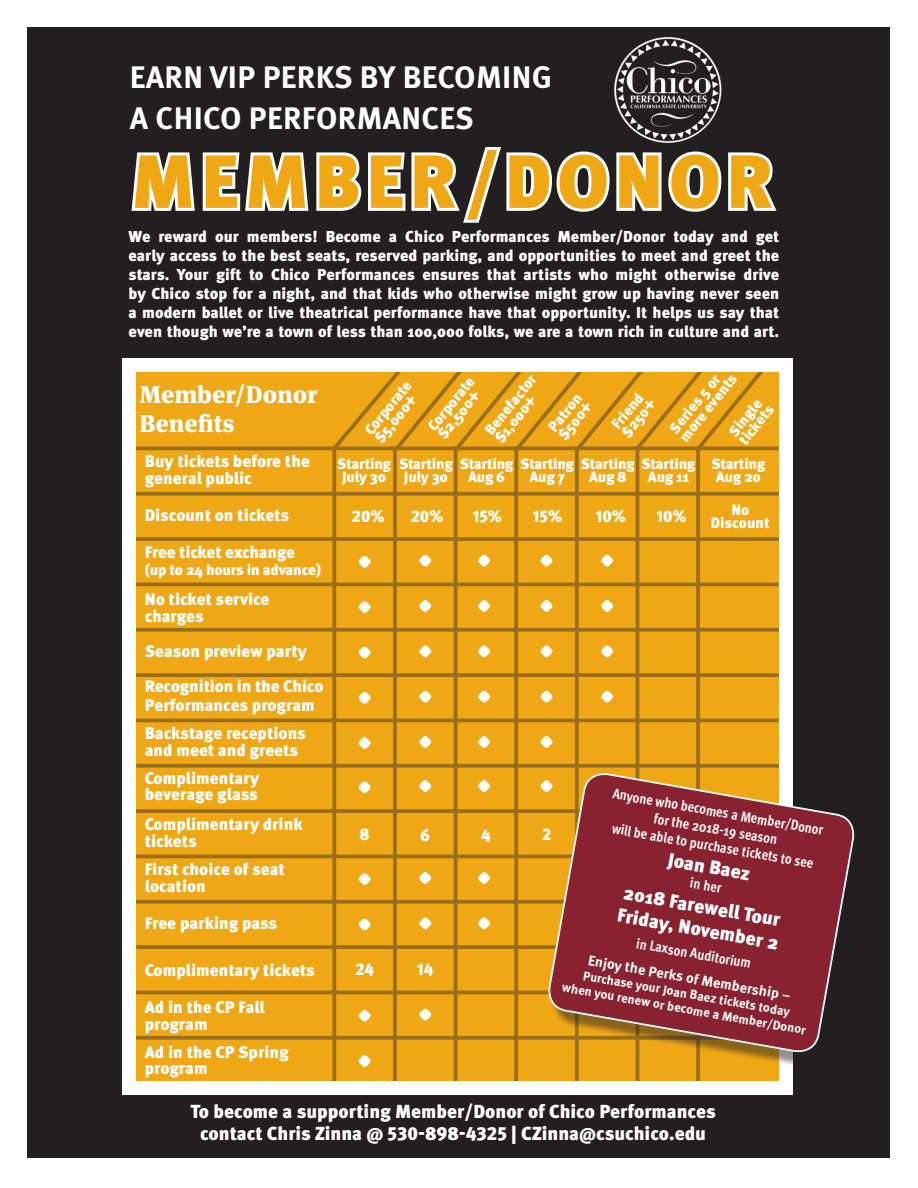
<style>
.page{position:relative;width:918px;height:1188px;background:#fff}
.page>*{position:absolute;margin:0;border:0;box-sizing:border-box;transform-origin:0 0}
.t1{font:900 75.15px "Meta OT";letter-spacing:.07em;color:#efa715}
.t2{font:700 31.05px/40.7px "Meta OT";letter-spacing:.01em;color:#fff}
.t3{font:900 24.15px/29.1px "Meta Serif OT";color:#fff}
.t4{font:900 19.2px/23px "Meta OT";color:#fff}
.t5{font:900 18.9px/21.9px "Meta OT";color:#fff;text-align:center}
.t6{font:900 16.8px/16.8px "Meta OT";color:#fff}
.t7{font:900 15.9px/19px "Meta OT";letter-spacing:-.005em;color:#fff;text-align:justify}
.t8{font:900 14.85px/13px "Meta OT";letter-spacing:-.02em;color:#fff}
.t9{font:700 14.4px/17.2px "Meta Cond OT";color:#fff;text-align:center}
.t10{font:700 14.4px "Meta OT";color:#fff}
.t11{font:700 12.75px/15.3px "Meta OT";color:#fff;text-align:center}
</style>
<div class="page">
<div style="left:27px;top:27px;width:863px;height:1130px;background:#231f20"></div>
<div style="left:136px;top:371px;width:643px;height:710px;background:#efa715"></div>
<svg style="left:358px;top:555px;width:13px;height:13px"></svg>
<svg style="left:419px;top:554px;width:13px;height:13px"></svg>
<svg style="left:478px;top:554px;width:12px;height:13px"></svg>
<svg style="left:540px;top:554px;width:13px;height:13px"></svg>
<svg style="left:601px;top:554px;width:13px;height:13px"></svg>
<svg style="left:358px;top:601px;width:13px;height:12px"></svg>
<svg style="left:419px;top:600px;width:13px;height:12px"></svg>
<svg style="left:478px;top:600px;width:12px;height:12px"></svg>
<svg style="left:540px;top:600px;width:13px;height:12px"></svg>
<svg style="left:601px;top:600px;width:12px;height:12px"></svg>
<svg style="left:358px;top:646px;width:13px;height:13px"></svg>
<svg style="left:419px;top:645px;width:13px;height:13px"></svg>
<svg style="left:478px;top:645px;width:12px;height:13px"></svg>
<svg style="left:540px;top:645px;width:13px;height:13px"></svg>
<svg style="left:601px;top:645px;width:13px;height:13px"></svg>
<svg style="left:358px;top:691px;width:13px;height:13px"></svg>
<svg style="left:419px;top:690px;width:13px;height:13px"></svg>
<svg style="left:478px;top:690px;width:12px;height:13px"></svg>
<svg style="left:540px;top:690px;width:13px;height:13px"></svg>
<svg style="left:601px;top:690px;width:13px;height:13px"></svg>
<svg style="left:358px;top:737px;width:13px;height:12px"></svg>
<svg style="left:419px;top:736px;width:13px;height:12px"></svg>
<svg style="left:478px;top:736px;width:12px;height:12px"></svg>
<svg style="left:540px;top:736px;width:13px;height:12px"></svg>
<svg style="left:358px;top:781px;width:13px;height:13px"></svg>
<svg style="left:419px;top:780px;width:13px;height:12px"></svg>
<svg style="left:478px;top:780px;width:12px;height:12px"></svg>
<svg style="left:540px;top:780px;width:6px;height:12px"></svg>
<svg style="left:358px;top:873px;width:13px;height:12px"></svg>
<svg style="left:419px;top:872px;width:13px;height:12px"></svg>
<svg style="left:478px;top:872px;width:12px;height:12px"></svg>
<svg style="left:358px;top:918px;width:13px;height:13px"></svg>
<svg style="left:419px;top:917px;width:13px;height:13px"></svg>
<svg style="left:478px;top:917px;width:12px;height:13px"></svg>
<svg style="left:358px;top:1009px;width:13px;height:13px"></svg>
<svg style="left:419px;top:1008px;width:13px;height:13px"></svg>
<svg style="left:358px;top:1055px;width:13px;height:12px"></svg>
<img style="left:614px;top:37px;width:108px;height:76px">
<svg style="left:131px;top:113px;width:646px;height:110px"></svg>
<svg style="left:329px;top:372px;width:441px;height:84px"></svg>
<hr style="left:454px;top:447px;width:3px;height:634px;background:#996e1a">
<svg style="left:514px;top:450px;width:4px;height:631px;background:#a07219"></svg>
<svg style="left:575px;top:450px;width:4px;height:631px"></svg>
<hr style="left:636px;top:447px;width:3px;height:634px;background:#996e1a">
<svg style="left:696px;top:450px;width:4px;height:631px"></svg>
<svg style="left:332px;top:450px;width:4px;height:631px;background:#a27419"></svg>
<hr style="left:136px;top:447px;width:643px;height:3px;background:#996e1a">
<svg style="left:136px;top:492px;width:643px;height:4px;background:#a07319"></svg>
<svg style="left:136px;top:537px;width:643px;height:4px;background:#9e7119"></svg>
<hr style="left:136px;top:583px;width:643px;height:3px;background:#996e1a">
<svg style="left:136px;top:628px;width:643px;height:4px;background:#a07319"></svg>
<svg style="left:136px;top:673px;width:643px;height:4px;background:#9e7119"></svg>
<hr style="left:136px;top:719px;width:643px;height:3px;background:#996e1a">
<svg style="left:136px;top:764px;width:643px;height:4px;background:#a07219"></svg>
<svg style="left:136px;top:809px;width:410px;height:4px;background:#9e7119"></svg>
<hr style="left:136px;top:855px;width:643px;height:3px;background:#996e1a">
<svg style="left:136px;top:900px;width:410px;height:4px;background:#a07219"></svg>
<svg style="left:136px;top:945px;width:410px;height:4px;background:#9e7119"></svg>
<hr style="left:136px;top:991px;width:643px;height:3px;background:#996e1a">
<svg style="left:136px;top:1036px;width:410px;height:4px;background:#a07219"></svg>
<svg style="left:393px;top:450px;width:4px;height:631px;background:#9e7119"></svg>
<div style="left:123px;top:358px;width:13px;height:737px;background:#fff"></div>
<div style="left:123px;top:358px;width:670px;height:14px;background:#fff"></div>
<div style="left:779px;top:371px;width:14px;height:724px;background:#fff"></div>
<div style="left:123px;top:1081px;width:670px;height:14px;background:#fff"></div>
<div style="left:551px;top:775px;width:320px;height:294px;background:#231f20;opacity:.5"></div>
<svg style="left:546px;top:771px;width:310px;height:283px"></svg>
<h2 class="t2" style="left:130px;top:58px;width:424px">EARN VIP PERKS BY BECOMING<br>A CHICO PERFORMANCES</h2>
<h1 class="t1" style="left:131px;top:135px;width:643px">MEMBER/DONOR</h1>
<p class="t7" style="left:129px;top:227px;width:652px">We reward our members! Become a Chico Performances Member/Donor today and get early access to the best seats, reserved parking, and opportunities to meet and greet the stars. Your gift to Chico Performances ensures that artists who might otherwise drive by Chico stop for a night, and that kids who otherwise might grow up having never seen a modern ballet or live theatrical performance have that opportunity. It helps us say that even though we’re a town of less than 100,000 folks, we are a town rich in culture and art.</p>
<h3 class="t3" style="left:139px;top:380px;width:180px">Member/Donor<br>Benefits</h3>
<p class="t6" style="left:145px;top:453px;width:167px">Buy tickets before the general public</p>
<p class="t6" style="left:145px;top:507px;width:146px">Discount on tickets</p>
<p class="t6" style="left:145px;top:545px;width:152px">Free ticket exchange</p>
<p class="t8" style="left:145px;top:564px;width:178px">(up to 24 hours in advance)</p>
<p class="t6" style="left:145px;top:591px;width:126px">No ticket service charges</p>
<p class="t6" style="left:145px;top:634px;width:180px;line-height:35.4px">Season preview party<br>Recognition in the Chico</p>
<p class="t6" style="left:145px;top:692px;width:172px;line-height:27.9px">Performances program<br>Backstage receptions</p>
<p class="t6" style="left:145px;top:737px;width:155px;line-height:27.9px">and meet and greets<br>Complimentary</p>
<p class="t6" style="left:145px;top:780px;width:160px;line-height:29.8px">beverage glass<br>Complimentary drink</p>
<p class="t6" style="left:145px;top:828px;width:142px;line-height:27.9px">tickets<br>First choice of seat</p>
<p class="t6" style="left:145px;top:878px;width:63px">location</p>
<p class="t6" style="left:145px;top:915px;width:134px">Free parking pass</p>
<p class="t6" style="left:145px;top:962px;width:172px">Complimentary tickets</p>
<p class="t6" style="left:145px;top:999px;width:121px">Ad in the CP Fall program</p>
<p class="t6" style="left:145px;top:1044px;width:145px">Ad in the CP Spring program</p>
<p class="t8" style="left:483px;top:429px;width:74px;rotate:-51deg">Benefactor $1,000+</p>
<p class="t8" style="left:426px;top:425px;width:66px;rotate:-51deg">Corporate</p>
<p class="t8" style="left:363px;top:429px;width:66px;rotate:-51deg">Corporate $5,000+</p>
<p class="t8" style="left:436px;top:433px;width:59px;rotate:-51deg">$2,500+</p>
<p class="t8" style="left:668px;top:428px;width:83px;rotate:-51deg">Series 5 or more events</p>
<p class="t8" style="left:547px;top:426px;width:46px;rotate:-51deg">Patron $500+</p>
<p class="t8" style="left:610px;top:423px;width:46px;rotate:-51deg">Friend $250+</p>
<p class="t8" style="left:727px;top:431px;width:48px;rotate:-51deg">Single tickets</p>
<p class="t8" style="left:337px;top:458px;width:55px;text-align:center">Starting<br>July 30</p>
<p class="t8" style="left:460px;top:457px;width:55px;text-align:center">Starting<br>Aug 6</p>
<p class="t8" style="left:520px;top:458px;width:55px;text-align:center">Starting<br>Aug 7</p>
<p class="t8" style="left:642px;top:457px;width:55px;text-align:center">Starting<br>Aug 11</p>
<p class="t8" style="left:581px;top:457px;width:55px;text-align:center">Starting<br>Aug 8</p>
<p class="t8" style="left:712px;top:458px;width:55px">Starting<br>Aug 20</p>
<p class="t8" style="left:399px;top:458px;width:55px;text-align:center">Starting<br>July 30</p>
<p class="t6" style="left:352px;top:509px;width:35px">20%</p>
<p class="t6" style="left:410px;top:509px;width:35px">20%</p>
<p class="t6" style="left:472px;top:509px;width:31px">15%</p>
<p class="t6" style="left:595px;top:509px;width:32px">10%</p>
<p class="t6" style="left:656px;top:509px;width:32px">10%</p>
<p class="t8" style="left:711px;top:504px;width:60px;text-align:center">No<br>Discount</p>
<p class="t6" style="left:533px;top:509px;width:31px">15%</p>
<p class="t6" style="left:359px;top:826px;width:12px">8</p>
<p class="t6" style="left:420px;top:828px;width:11px">6</p>
<p class="t6" style="left:481px;top:828px;width:11px">4</p>
<p class="t6" style="left:542px;top:826px;width:11px">2</p>
<p class="t6" style="left:355px;top:962px;width:21px">24</p>
<p class="t6" style="left:417px;top:961px;width:18px">14</p>
<p class="t9" style="left:614px;top:785px;width:215px;rotate:10deg">Anyone who becomes a Member/Donor for the 2018-19 season<br>will be able to purchase tickets to see</p>
<p class="t4" style="left:670px;top:849px;width:84px;rotate:10deg">Joan Baez</p>
<p class="t9" style="left:692px;top:874px;width:33px;rotate:10deg">in her</p>
<p class="t4" style="left:623px;top:881px;width:165px;rotate:10deg">2018 Farewell Tour<br>Friday, November 2</p>
<p class="t9" style="left:638px;top:935px;width:118px;rotate:10deg">in Laxson Auditorium</p>
<p class="t10" style="left:590px;top:951px;width:207px;rotate:10deg">Enjoy the Perks of Membership –</p>
<p class="t11" style="left:566px;top:965px;width:249px;rotate:10deg">Purchase your Joan Baez tickets today<br>when you renew or become a Member/Donor</p>
<p class="t5" style="left:190px;top:1101px;width:527px">To become a supporting Member/Donor of Chico Performances contact Chris Zinna @ 530-898-4325 | CZinna@csuchico.edu</p>
</div>
